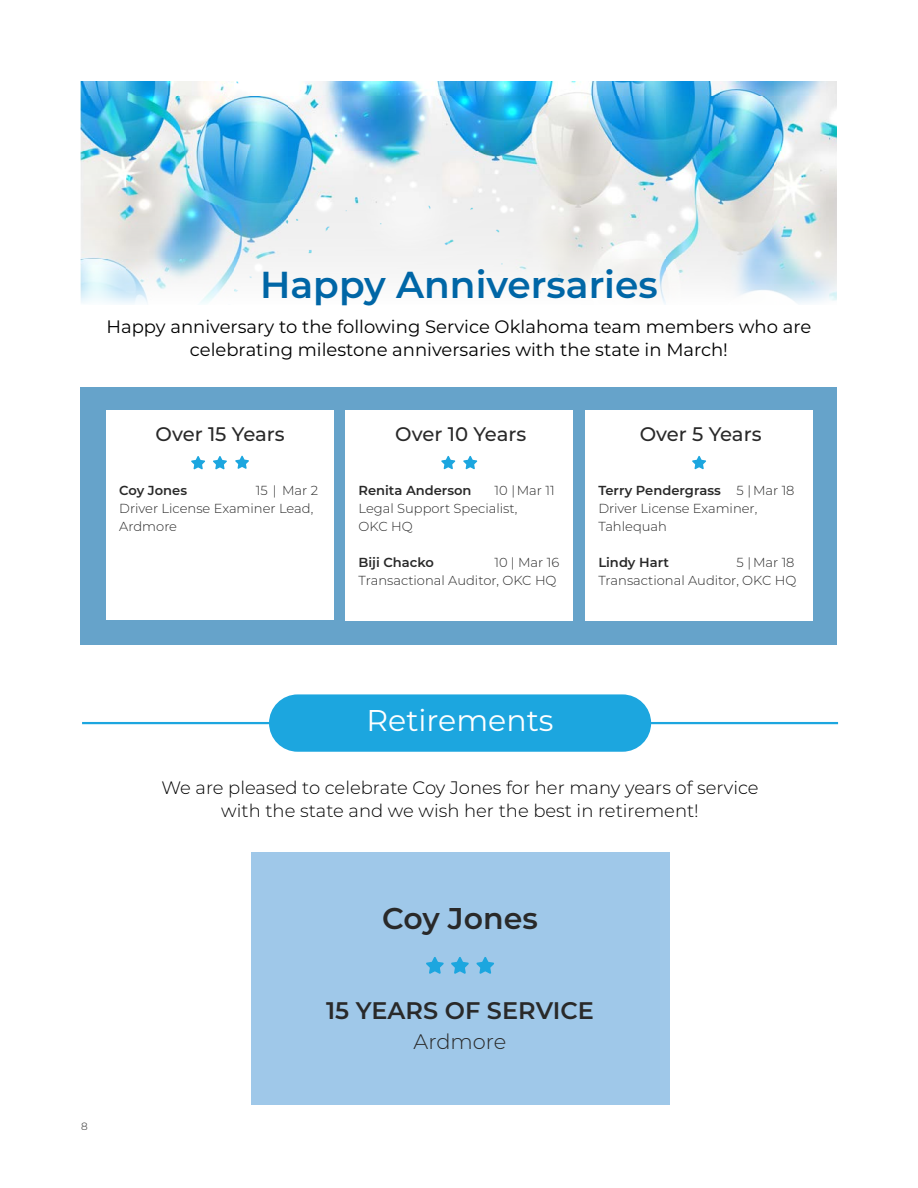
<style>
.page{position:relative;width:918px;height:1188px;background:#fff}
.page>*{position:absolute;margin:0;border:0;box-sizing:border-box;transform-origin:0 0}
._25pt_Size_Align_Center{font:600 37.5px "Montserrat";color:#0066a6}
._20pt_Size_Align_Center{font:30px "Montserrat";color:#fff}
._10pt_Size_Align_Center{font:600 30px "Montserrat";color:#292929}
._10pt_Size_Align_Center-2{font:600 24px "Montserrat";color:#292929}
._10pt_Size_Align_Center-3{font:300 21px "Montserrat";color:#292929}
._15pt_Size_Align_Center{font:500 19.65px "Montserrat";letter-spacing:-.005em;color:#292929}
._10pt_Size_Align_Center-4{font:18px "Montserrat";color:#000}
._10pt_Size_Align_Center-5{font:300 18px "Montserrat";color:#000}
._10pt_Size_Align_Center-6{font:300 13.05px/18px "Montserrat";color:#292929}
._10pt_Size_Align_Center-7{font:600 13.05px "Montserrat";color:#292929}
.t1{font:300 10.5px "Montserrat";color:#292929}
.s1{font-weight:300}
</style>
<div class="page">
<img style="left:81px;top:81px;width:756px;height:223px">
<div style="left:81px;top:387px;width:756px;height:257px;background:#66a3ca"></div>
<div style="left:346px;top:410px;width:227px;height:211px;background:#fff"></div>
<div style="left:586px;top:410px;width:227px;height:211px;background:#fff"></div>
<div style="left:106px;top:410px;width:228px;height:210px;background:#fff"></div>
<svg style="left:463px;top:456px;width:14px;height:13px"></svg>
<svg style="left:441px;top:456px;width:14px;height:13px"></svg>
<svg style="left:692px;top:456px;width:14px;height:13px"></svg>
<svg style="left:213px;top:456px;width:14px;height:14px"></svg>
<svg style="left:191px;top:456px;width:14px;height:14px"></svg>
<svg style="left:235px;top:456px;width:14px;height:13px"></svg>
<div style="left:269px;top:694px;width:382px;height:58px;background:#1ca6df;border-radius:29px"></div>
<hr style="left:82px;top:722px;width:756px;height:2px;background:#1ca6df">
<div style="left:251px;top:852px;width:419px;height:253px;background:#9fc8e9"></div>
<svg style="left:426px;top:957px;width:18px;height:17px"></svg>
<svg style="left:451px;top:957px;width:18px;height:17px"></svg>
<svg style="left:476px;top:957px;width:18px;height:17px"></svg>
<p class="_25pt_Size_Align_Center" style="left:260px;top:258px;width:399px">Happy Anniversaries</p>
<p class="_10pt_Size_Align_Center-4" style="left:107px;top:314px;width:706px">Happy anniversary to the following Service Oklahoma team members who are</p>
<p class="_10pt_Size_Align_Center-4" style="left:190px;top:337px;width:540px">celebrating milestone anniversaries with the state in March!</p>
<p class="_15pt_Size_Align_Center" style="left:156px;top:420px;width:131px">Over 15 Years</p>
<p class="_15pt_Size_Align_Center" style="left:395px;top:420px;width:132px">Over 10 Years</p>
<p class="_15pt_Size_Align_Center" style="left:640px;top:420px;width:123px">Over 5 Years</p>
<p class="_10pt_Size_Align_Center-7" style="left:119px;top:481px;width:69px">Coy Jones</p>
<p class="_10pt_Size_Align_Center-6" style="left:256px;top:481px;width:64px">15 | Mar 2</p>
<p class="_10pt_Size_Align_Center-6" style="left:119px;top:499px;width:196px">Driver License Examiner Lead,<br>Ardmore</p>
<p class="_10pt_Size_Align_Center-7" style="left:359px;top:481px;width:115px">Renita Anderson</p>
<p class="_10pt_Size_Align_Center-6" style="left:494px;top:481px;width:62px">10 |Mar 11</p>
<p class="_10pt_Size_Align_Center-6" style="left:359px;top:499px;width:160px">Legal Support Specialist,</p>
<p class="_10pt_Size_Align_Center-6" style="left:359px;top:517px;width:56px">OKC HQ</p>
<p class="_10pt_Size_Align_Center-7" style="left:359px;top:553px;width:77px">Biji Chacko</p>
<p class="_10pt_Size_Align_Center-6" style="left:494px;top:553px;width:66px">10 | Mar 16</p>
<p class="_10pt_Size_Align_Center-6" style="left:359px;top:571px;width:200px">Transactional Auditor, OKC HQ</p>
<p class="_10pt_Size_Align_Center-7" style="left:598px;top:481px;width:198px">Terry Pendergrass <span class="s1">5 |Mar 18</span></p>
<p class="_10pt_Size_Align_Center-6" style="left:598px;top:499px;width:160px">Driver License Examiner,<br>Tahlequah</p>
<p class="_10pt_Size_Align_Center-7" style="left:598px;top:553px;width:72px">Lindy Hart</p>
<p class="_10pt_Size_Align_Center-6" style="left:737px;top:553px;width:59px">5 |Mar 18</p>
<p class="_10pt_Size_Align_Center-6" style="left:598px;top:571px;width:200px">Transactional Auditor, OKC HQ</p>
<p class="t1" style="left:81px;top:1119px;width:8px">8</p>
<p class="_20pt_Size_Align_Center" style="left:367px;top:700px;width:188px">Retirements</p>
<p class="_10pt_Size_Align_Center-5" style="left:161px;top:775px;width:599px">We are pleased to celebrate Coy Jones for her many years of service</p>
<p class="_10pt_Size_Align_Center-5" style="left:221px;top:798px;width:479px">with the state and we wish her the best in retirement!</p>
<p class="_10pt_Size_Align_Center" style="left:382px;top:897px;width:157px">Coy Jones</p>
<p class="_10pt_Size_Align_Center-2" style="left:326px;top:994px;width:269px">15 YEARS OF SERVICE</p>
<p class="_10pt_Size_Align_Center-3" style="left:414px;top:1028px;width:94px">Ardmore</p>
</div>
